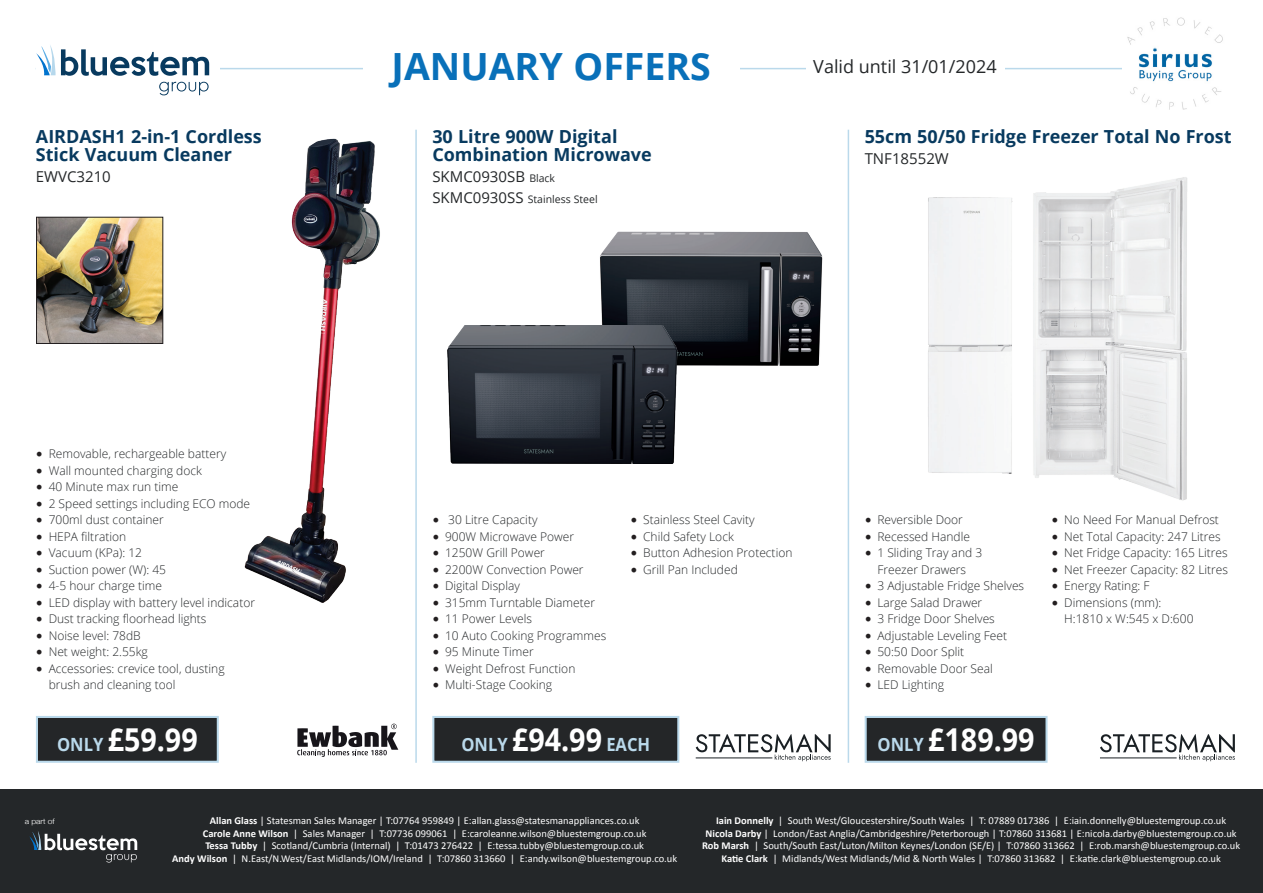
<style>
.page{position:relative;width:1263px;height:893px;background:#fff}
.page>*{position:absolute;margin:0;border:0;box-sizing:border-box;transform-origin:0 0}
.t1{font:700 37.5px "Open Sans";color:#0970b9}
.t2{font:700 31.5px "Open Sans";color:#fff;scale:.91 1}
.t3{font:700 18.15px "Open Sans";color:#bad9eb;scale:.91 1}
.t4{font:700 18px/18px "Open Sans";color:#083a5f}
.t5{font:18px "Open Sans";color:#242729}
.t6{font:15px "Open Sans";color:#242729}
.t7{font:300 12px/16.5px "Open Sans";color:#242729}
.t8{font:10.5px/12.6px "Calibri";color:#fff;text-align:center}
.t9{font:10.5px "Open Sans";color:#242729}
.t10{font:300 7.65px "Helvetica Neue";letter-spacing:-.01em;color:#fff;scale:1.1 1}
.s1{font-family:"Minion Pro";font-weight:400;font-size:18px;color:#231f20}
.s2{font-size:18.15px;color:#bad9eb}
.s3{font-size:10.5px}
.s4{font-size:15px}
.s5{font-size:31.5px;color:#fff}
.s6{font-weight:700}
</style>
<div class="page">
<hr style="left:36px;top:68px;width:1189px;height:1px;background:#bad9eb">
<div style="left:806px;top:59px;width:198px;height:18px;background:#fff"></div>
<div style="left:36px;top:44px;width:183px;height:51px;background:#fff"></div>
<svg style="left:36px;top:45px;width:173px;height:31px"></svg>
<svg style="left:159px;top:82px;width:50px;height:13px"></svg>
<div style="left:363px;top:51px;width:376px;height:29px;background:#fff"></div>
<hr style="left:415px;top:130px;width:2px;height:633px;background:#bad9eb">
<div style="left:0;top:790px;width:1263px;height:103px;background:#242729"></div>
<svg style="left:29px;top:831px;width:108px;height:31px"></svg>
<hr style="left:848px;top:130px;width:1px;height:633px;background:#bad9eb">
<div style="left:865px;top:716px;width:182px;height:47px;background:#242628;border:2px solid #bad9eb"></div>
<svg style="left:1100px;top:734px;width:135px;height:27px"></svg>
<hr style="left:1100px;top:758px;width:76px;height:1px;background:#1a2024">
<img style="left:1123px;top:17px;width:102px;height:93px">
<div style="left:432px;top:716px;width:247px;height:47px;background:#242628;border:2px solid #bad9eb"></div>
<svg style="left:696px;top:734px;width:135px;height:27px"></svg>
<hr style="left:696px;top:758px;width:76px;height:1px;background:#1a2024">
<div style="left:36px;top:716px;width:183px;height:47px;background:#242628;border:2px solid #bad9eb"></div>
<img style="left:244px;top:138px;width:136px;height:465px">
<svg style="left:297px;top:724px;width:101px;height:33px"></svg>
<img style="left:38px;top:219px;width:123px;height:123px">
<div style="left:36px;top:217px;width:127px;height:127px;border:1px solid #231f20"></div>
<img style="left:588px;top:231px;width:235px;height:135px">
<img style="left:447px;top:326px;width:252px;height:137px">
<img style="left:1033px;top:177px;width:154px;height:324px">
<img style="left:928px;top:197px;width:85px;height:277px">
<p class="t4" style="left:36px;top:127px;width:227px">AIRDASH1 2-in-1 Cordless<br>Stick Vacuum Cleaner</p>
<p class="t6" style="left:36px;top:167px;width:76px">EWVC3210</p>
<p class="t7" style="left:36px;top:445px;width:192px"><span class="s1">•</span> Removable, rechargeable battery</p>
<p class="t7" style="left:36px;top:462px;width:167px"><span class="s1">•</span> Wall mounted charging dock</p>
<p class="t7" style="left:36px;top:478px;width:144px"><span class="s1">•</span> 40 Minute max run time</p>
<p class="t7" style="left:36px;top:495px;width:216px"><span class="s1">•</span> 2 Speed settings including ECO mode</p>
<p class="t7" style="left:36px;top:511px;width:129px"><span class="s1">•</span> 700ml dust container</p>
<p class="t7" style="left:36px;top:528px;width:92px"><span class="s1">•</span> HEPA filtration</p>
<p class="t7" style="left:36px;top:544px;width:108px"><span class="s1">•</span> Vacuum (KPa): 12</p>
<p class="t7" style="left:36px;top:561px;width:132px"><span class="s1">•</span> Suction power (W): 45</p>
<p class="t7" style="left:36px;top:577px;width:128px"><span class="s1">•</span> 4-5 hour charge time</p>
<p class="t7" style="left:36px;top:594px;width:221px"><span class="s1">•</span> LED display with battery level indicator</p>
<p class="t7" style="left:36px;top:610px;width:172px"><span class="s1">•</span> Dust tracking floorhead lights</p>
<p class="t7" style="left:36px;top:627px;width:106px"><span class="s1">•</span> Noise level: 78dB</p>
<p class="t7" style="left:36px;top:643px;width:113px"><span class="s1">•</span> Net weight: 2.55kg</p>
<p class="t7" style="left:49px;top:660px;width:177px;text-indent:-13px"><span class="s1">•</span> Accessories: crevice tool, dusting brush and cleaning tool</p>
<p class="t2" style="left:57px;top:717px;width:156px"><span class="s2">ONLY</span> £59.99</p>
<p class="t1" style="left:392px;top:40px;width:321px">JANUARY OFFERS</p>
<p class="t4" style="left:432px;top:127px;width:221px">30 Litre 900W Digital<br>Combination Microwave</p>
<p class="t6" style="left:432px;top:167px;width:124px">SKMC0930SB <span class="s3">Black</span></p>
<p class="t9" style="left:432px;top:192px;width:167px"><span class="s4">SKMC0930SS</span> Stainless Steel</p>
<p class="t5" style="left:813px;top:54px;width:185px">Valid until 31/01/2024</p>
<p class="t4" style="left:865px;top:127px;width:369px">55cm 50/50 Fridge Freezer Total No Frost</p>
<p class="t6" style="left:865px;top:149px;width:86px">TNF18552W</p>
<p class="t7" style="left:630px;top:511px;width:126px"><span class="s1">•</span> Stainless Steel Cavity</p>
<p class="t7" style="left:630px;top:528px;width:105px"><span class="s1">•</span> Child Safety Lock</p>
<p class="t7" style="left:630px;top:544px;width:164px"><span class="s1">•</span> Button Adhesion Protection</p>
<p class="t7" style="left:630px;top:561px;width:109px"><span class="s1">•</span> Grill Pan Included</p>
<p class="t7" style="left:432px;top:511px;width:107px"><span class="s1">•</span> 30 Litre Capacity</p>
<p class="t7" style="left:432px;top:528px;width:143px"><span class="s1">•</span> 900W Microwave Power</p>
<p class="t7" style="left:432px;top:544px;width:114px"><span class="s1">•</span> 1250W Grill Power</p>
<p class="t7" style="left:432px;top:561px;width:153px"><span class="s1">•</span> 2200W Convection Power</p>
<p class="t7" style="left:432px;top:577px;width:89px"><span class="s1">•</span> Digital Display</p>
<p class="t7" style="left:432px;top:594px;width:164px"><span class="s1">•</span> 315mm Turntable Diameter</p>
<p class="t7" style="left:432px;top:610px;width:101px"><span class="s1">•</span> 11 Power Levels</p>
<p class="t7" style="left:432px;top:627px;width:175px"><span class="s1">•</span> 10 Auto Cooking Programmes</p>
<p class="t7" style="left:432px;top:643px;width:103px"><span class="s1">•</span> 95 Minute Timer</p>
<p class="t7" style="left:432px;top:660px;width:145px"><span class="s1">•</span> Weight Defrost Function</p>
<p class="t7" style="left:432px;top:676px;width:121px"><span class="s1">•</span> Multi-Stage Cooking</p>
<p class="t3" style="left:461px;top:731px;width:209px">ONLY <span class="s5">£94.99</span> EACH</p>
<p class="t7" style="left:865px;top:511px;width:100px"><span class="s1">•</span> Reversible Door</p>
<p class="t7" style="left:865px;top:528px;width:107px"><span class="s1">•</span> Recessed Handle</p>
<p class="t7" style="left:865px;top:544px;width:119px;text-align:center"><span class="s1">•</span> 1 Sliding Tray and 3<br>Freezer Drawers</p>
<p class="t7" style="left:865px;top:577px;width:161px"><span class="s1">•</span> 3 Adjustable Fridge Shelves</p>
<p class="t7" style="left:865px;top:594px;width:119px"><span class="s1">•</span> Large Salad Drawer</p>
<p class="t7" style="left:865px;top:610px;width:132px"><span class="s1">•</span> 3 Fridge Door Shelves</p>
<p class="t7" style="left:865px;top:627px;width:144px"><span class="s1">•</span> Adjustable Leveling Feet</p>
<p class="t7" style="left:865px;top:643px;width:101px"><span class="s1">•</span> 50:50 Door Split</p>
<p class="t7" style="left:865px;top:660px;width:130px"><span class="s1">•</span> Removable Door Seal</p>
<p class="t7" style="left:865px;top:676px;width:81px"><span class="s1">•</span> LED Lighting</p>
<p class="t2" style="left:877px;top:717px;width:174px"><span class="s2">ONLY</span> £189.99</p>
<p class="t7" style="left:1051px;top:511px;width:169px"><span class="s1">•</span> No Need For Manual Defrost</p>
<p class="t7" style="left:1051px;top:528px;width:171px"><span class="s1">•</span> Net Total Capacity: 247 Litres</p>
<p class="t7" style="left:1051px;top:544px;width:178px"><span class="s1">•</span> Net Fridge Capacity: 165 Litres</p>
<p class="t7" style="left:1051px;top:561px;width:178px"><span class="s1">•</span> Net Freezer Capacity: 82 Litres</p>
<p class="t7" style="left:1051px;top:577px;width:100px"><span class="s1">•</span> Energy Rating: F</p>
<p class="t7" style="left:1064px;top:594px;width:131px;text-indent:-13px"><span class="s1">•</span> Dimensions (mm):<br>H:1810 x W:545 x D:600</p>
<p class="t10" style="left:25px;top:815px;width:29px">a part of</p>
<p class="t8" style="left:702px;top:814px;width:540px"><span class="s6">Iain Donnelly</span> | South West/Gloucestershire/South Wales | T: 07889 017386 | E:iain.donnelly@bluestemgroup.co.uk <span class="s6">Nicola Darby</span> | London/East Anglia/Cambridgeshire/Peterborough | T:07860 313681 | E:nicola.darby@bluestemgroup.co.uk <span class="s6">Rob Marsh</span> | South/South East/Luton/Milton Keynes/London (SE/E) | T:07860 313662 | E:rob.marsh@bluestemgroup.co.uk <span class="s6">Katie Clark</span> | Midlands/West Midlands/Mid &amp; North Wales | T:07860 313682 | E:katie.clark@bluestemgroup.co.uk</p>
<p class="t8" style="left:210px;top:814px;width:431px"><span class="s6">Allan Glass</span> | Statesman Sales Manager | T:07764 959849 | E:allan.glass@statesmanappliances.co.uk</p>
<p class="t8" style="left:203px;top:827px;width:445px"><span class="s6">Carole Anne Wilson</span> | Sales Manager | T:07736 099061 | E:caroleanne.wilson@bluestemgroup.co.uk</p>
<p class="t8" style="left:205px;top:839px;width:440px"><span class="s6">Tessa Tubby</span> | Scotland/Cumbria (Internal) | T:01473 276422 | E:tessa.tubby@bluestemgroup.co.uk</p>
<p class="t8" style="left:172px;top:852px;width:506px"><span class="s6">Andy Wilson</span> | N.East/N.West/East Midlands/IOM/Ireland | T:07860 313660 | E:andy.wilson@bluestemgroup.co.uk</p>
</div>
